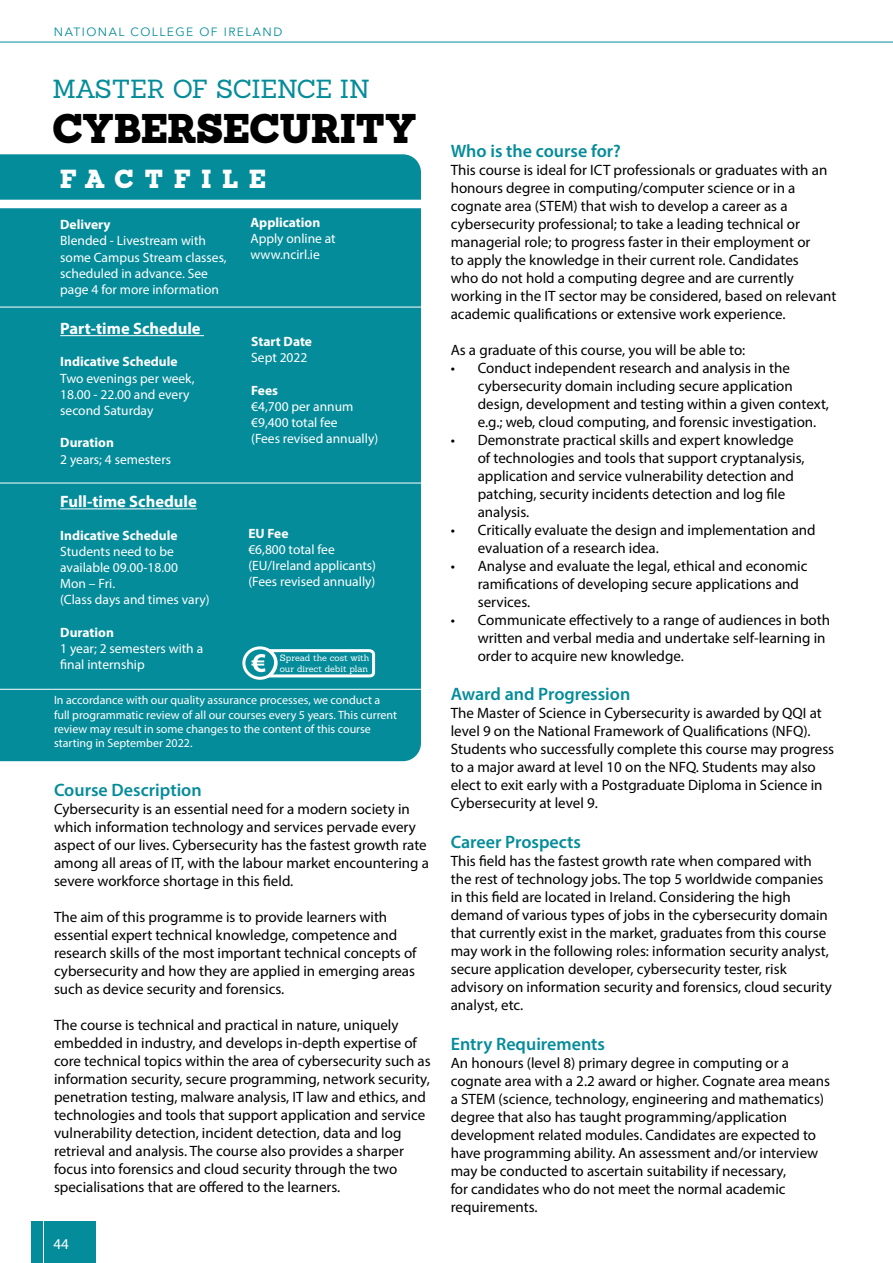
<style>
.page{position:relative;width:893px;height:1263px;background:#fff}
.page>*{position:absolute;margin:0;border:0;box-sizing:border-box;transform-origin:0 0}
.t1{font:900 40.5px "Sanchez";color:#000}
.t2{font:25.5px "Sanchez";letter-spacing:-.01em;color:#058c9a}
.t3{font:900 25.5px "Sanchez";letter-spacing:.43em;color:#fff}
.t4{font:600 18px "Myriad Pro";color:#058c9a}
.t5{font:700 16.5px "Myriad Pro";color:#fff}
.t6{font:15px/18px "Myriad Pro";color:#000}
.t7{font:15px "Myriad Pro";color:#fff}
.t8{font:13.5px/16.2px "Myriad Pro";color:#fff}
.t9{font:700 13.5px "Myriad Pro";color:#fff}
.t10{font:12px/14.4px "Myriad Pro";color:#fff}
.t11{font:12px "Avenir";letter-spacing:.12em;color:#058c9a}
.t12{font:9px/10.8px "Sanchez";letter-spacing:-.005em;color:#fff}
</style>
<div class="page">
<div style="left:0;top:208px;width:421px;height:553px;background:#058c9a"></div>
<div style="left:0;top:154px;width:421px;height:46px;background:#058c9a"></div>
<div style="left:242px;top:646px;width:36px;height:34px;border:3px solid #fff;border-radius:50%"></div>
<svg style="left:251px;top:646px;width:126px;height:33px"></svg>
<hr style="left:60px;top:335px;width:144px;height:1px;background:#fff">
<hr style="left:60px;top:508px;width:137px;height:1px;background:#fff">
<hr style="left:0;top:42px;width:893px;height:1px;background:#058c9a">
<hr style="left:0;top:307px;width:432px;height:1px;background:#fff">
<hr style="left:0;top:483px;width:429px;height:1px;background:#fff">
<hr style="left:0;top:689px;width:434px;height:1px;background:#fff">
<div style="left:31px;top:1222px;width:65px;height:41px;background:#058c9a"></div>
<hr style="left:43px;top:1209px;width:1px;height:54px;background:#fff">
<p class="t11" style="left:54px;top:25px;width:230px">NATIONAL COLLEGE OF IRELAND</p>
<h2 class="t2" style="left:52px;top:72px;width:319px">MASTER OF SCIENCE IN</h2>
<h1 class="t1" style="left:52px;top:99px;width:366px">CYBERSECURITY</h1>
<h2 class="t3" style="left:60px;top:160px;width:207px">FACTFILE</h2>
<p class="t9" style="left:60px;top:216px;width:52px">Delivery</p>
<p class="t8" style="left:60px;top:232px;width:168px">Blended - Livestream with some Campus Stream classes, scheduled in advance. See page 4 for more information</p>
<p class="t5" style="left:60px;top:318px;width:142px">Part-time Schedule</p>
<p class="t9" style="left:60px;top:353px;width:119px">Indicative Schedule</p>
<p class="t8" style="left:60px;top:370px;width:136px">Two evenings per week,<br>18.00 - 22.00 and every second Saturday</p>
<p class="t9" style="left:60px;top:434px;width:55px">Duration</p>
<p class="t8" style="left:60px;top:451px;width:112px">2 years; 4 semesters</p>
<p class="t5" style="left:60px;top:491px;width:138px">Full-time Schedule</p>
<p class="t9" style="left:60px;top:526px;width:119px">Indicative Schedule</p>
<p class="t8" style="left:60px;top:543px;width:151px">Students need to be available 09.00-18.00<br>Mon – Fri.<br>(Class days and times vary)</p>
<p class="t9" style="left:60px;top:623px;width:55px">Duration</p>
<p class="t8" style="left:60px;top:640px;width:144px">1 year; 2 semesters with a final internship</p>
<p class="t9" style="left:250px;top:213px;width:71px">Application</p>
<p class="t8" style="left:250px;top:230px;width:87px">Apply online at www.ncirl.ie</p>
<p class="t9" style="left:251px;top:333px;width:62px">Start Date</p>
<p class="t8" style="left:251px;top:349px;width:58px">Sept 2022</p>
<p class="t9" style="left:251px;top:381px;width:28px">Fees</p>
<p class="t8" style="left:251px;top:398px;width:129px">€4,700 per annum €9,400 total fee<br>(Fees revised annually)</p>
<p class="t9" style="left:248px;top:524px;width:42px">EU Fee</p>
<p class="t8" style="left:248px;top:541px;width:129px">€6,800 total fee (EU/Ireland applicants) (Fees revised annually)</p>
<p class="t12" style="left:280px;top:652px;width:91px">Spread the cost with our direct debit plan</p>
<p class="t10" style="left:54px;top:693px;width:345px">In accordance with our quality assurance processes, we conduct a full programmatic review of all our courses every 5 years. This current review may result in some changes to the content of this course starting in September 2022.</p>
<p class="t4" style="left:54px;top:778px;width:149px">Course Description</p>
<p class="t6" style="left:54px;top:800px;width:376px">Cybersecurity is an essential need for a modern society in which information technology and services pervade every aspect of our lives. Cybersecurity has the fastest growth rate among all areas of IT, with the labour market encountering a severe workforce shortage in this field.</p>
<p class="t6" style="left:54px;top:908px;width:364px">The aim of this programme is to provide learners with essential expert technical knowledge, competence and research skills of the most important technical concepts of cybersecurity and how they are applied in emerging areas such as device security and forensics.</p>
<p class="t6" style="left:54px;top:1016px;width:378px">The course is technical and practical in nature, uniquely embedded in industry, and develops in-depth expertise of core technical topics within the area of cybersecurity such as information security, secure programming, network security, penetration testing, malware analysis, IT law and ethics, and technologies and tools that support application and service vulnerability detection, incident detection, data and log retrieval and analysis. The course also provides a sharper focus into forensics and cloud security through the two specialisations that are offered to the learners.</p>
<p class="t7" style="left:53px;top:1234px;width:17px">44</p>
<p class="t4" style="left:451px;top:139px;width:172px">Who is the course for?</p>
<p class="t6" style="left:451px;top:160px;width:387px">This course is ideal for ICT professionals or graduates with an honours degree in computing/computer science or in a cognate area (STEM) that wish to develop a career as a cybersecurity professional; to take a leading technical or managerial role; to progress faster in their employment or<br>to apply the knowledge in their current role. Candidates<br>who do not hold a computing degree and are currently working in the IT sector may be considered, based on relevant academic qualifications or extensive work experience.</p>
<p class="t6" style="left:451px;top:340px;width:296px">As a graduate of this course, you will be able to:</p>
<p class="t6" style="left:478px;top:358px;width:353px;text-indent:-27px">• Conduct independent research and analysis in the cybersecurity domain including secure application design, development and testing within a given context, e.g.; web, cloud computing, and forensic investigation.</p>
<p class="t6" style="left:478px;top:430px;width:328px;text-indent:-27px">• Demonstrate practical skills and expert knowledge of technologies and tools that support cryptanalysis, application and service vulnerability detection and patching, security incidents detection and log file analysis.</p>
<p class="t6" style="left:478px;top:520px;width:339px;text-indent:-27px">• Critically evaluate the design and implementation and evaluation of a research idea.</p>
<p class="t6" style="left:478px;top:556px;width:331px;text-indent:-27px">• Analyse and evaluate the legal, ethical and economic ramifications of developing secure applications and services.</p>
<p class="t6" style="left:478px;top:610px;width:354px;text-indent:-27px">• Communicate effectively to a range of audiences in both written and verbal media and undertake self-learning in order to acquire new knowledge.</p>
<p class="t4" style="left:451px;top:683px;width:181px">Award and Progression</p>
<p class="t6" style="left:451px;top:704px;width:385px">The Master of Science in Cybersecurity is awarded by QQI at level 9 on the National Framework of Qualifications (NFQ).<br>Students who successfully complete this course may progress to a major award at level 10 on the NFQ. Students may also elect to exit early with a Postgraduate Diploma in Science in Cybersecurity at level 9.</p>
<p class="t4" style="left:451px;top:830px;width:132px">Career Prospects</p>
<p class="t6" style="left:451px;top:852px;width:383px">This field has the fastest growth rate when compared with the rest of technology jobs. The top 5 worldwide companies in this field are located in Ireland. Considering the high demand of various types of jobs in the cybersecurity domain that currently exist in the market, graduates from this course may work in the following roles: information security analyst, secure application developer, cybersecurity tester, risk advisory on information security and forensics, cloud security analyst, etc.</p>
<p class="t4" style="left:451px;top:1032px;width:156px">Entry Requirements</p>
<p class="t6" style="left:451px;top:1053px;width:381px">An honours (level 8) primary degree in computing or a cognate area with a 2.2 award or higher. Cognate area means a STEM (science, technology, engineering and mathematics) degree that also has taught programming/application development related modules. Candidates are expected to have programming ability. An assessment and/or interview may be conducted to ascertain suitability if necessary,<br>for candidates who do not meet the normal academic requirements.</p>
</div>
